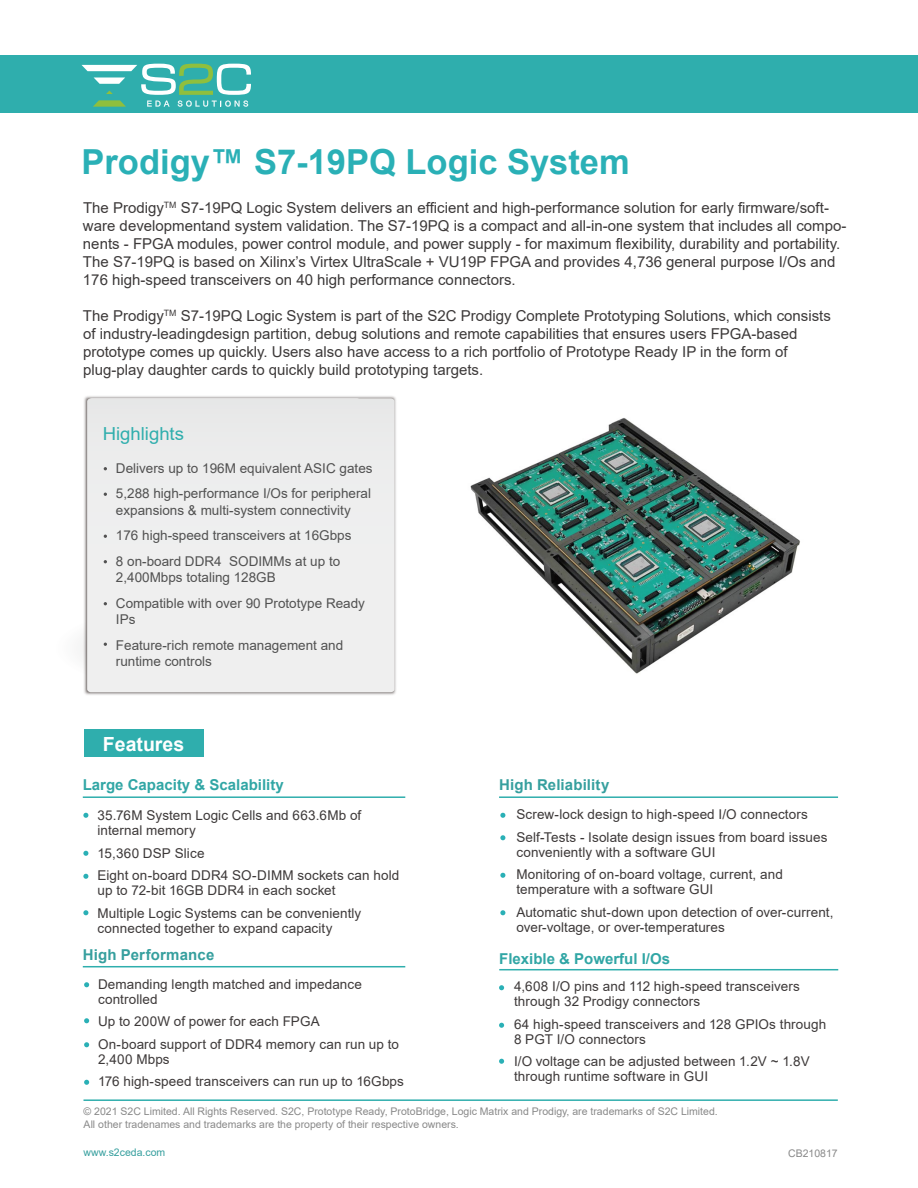
<style>
.page{position:relative;width:918px;height:1188px;background:#fff}
.page>*{position:absolute;margin:0;border:0;box-sizing:border-box;transform-origin:0 0}
.t1{font:700 34.5px "Arial";color:#2ab0b6}
.t2{font:700 19.5px "Arial";color:#fff}
.t3{font:18px "Arial";color:#2faead}
.t4{font:15px/18px "Arial";color:#3c3939}
.t5{font:700 15px "Arial";color:#31a6a5}
.t6{font:700 15px "Arial";letter-spacing:.01em;color:#369f9e}
.t7{font:13.5px/22.5px "Arial";letter-spacing:.005em;color:#3d3939}
.t8{font:13.5px/25.5px "Arial";color:#515151}
.t9{font:10.5px/13.5px "Arial";color:#898989}
.t10{font:10.5px "Arial";color:#369f9e}
</style>
<div class="page">
<div style="left:0;top:55px;width:918px;height:58px;background:#2faead"></div>
<img style="left:84px;top:396px;width:312px;height:299px">
<div style="left:87px;top:398px;width:307px;height:294px;background:#eee"></div>
<div style="left:82px;top:601px;width:298px;height:93px;background:#efefef"></div>
<hr style="left:83px;top:1099px;width:755px;height:2px;background:#2faead">
<div style="left:84px;top:729px;width:120px;height:28px;background:#2faead"></div>
<svg style="left:83px;top:813px;width:5px;height:5px"></svg>
<svg style="left:83px;top:851px;width:5px;height:5px"></svg>
<svg style="left:83px;top:874px;width:5px;height:5px"></svg>
<svg style="left:83px;top:910px;width:5px;height:5px"></svg>
<hr style="left:499px;top:796px;width:339px;height:2px;background:#2faead">
<hr style="left:83px;top:796px;width:322px;height:2px;background:#2faead">
<svg style="left:500px;top:813px;width:5px;height:5px"></svg>
<svg style="left:500px;top:835px;width:5px;height:5px"></svg>
<svg style="left:500px;top:873px;width:5px;height:5px"></svg>
<svg style="left:500px;top:910px;width:5px;height:5px"></svg>
<hr style="left:83px;top:966px;width:322px;height:1px;background:#2faead">
<svg style="left:84px;top:982px;width:5px;height:5px"></svg>
<svg style="left:84px;top:1018px;width:5px;height:5px"></svg>
<svg style="left:84px;top:1042px;width:5px;height:5px"></svg>
<svg style="left:84px;top:1080px;width:5px;height:5px"></svg>
<svg style="left:499px;top:985px;width:5px;height:5px"></svg>
<svg style="left:499px;top:1023px;width:5px;height:5px"></svg>
<svg style="left:499px;top:1059px;width:5px;height:5px"></svg>
<hr style="left:499px;top:969px;width:339px;height:1px;background:#2faead">
<svg style="left:81px;top:64px;width:170px;height:43px"></svg>
<img style="left:470px;top:418px;width:330px;height:256px">
<h1 class="t1" style="left:82px;top:138px;width:550px">Prodigy™ S7-19PQ Logic System</h1>
<p class="t4" style="left:83px;top:199px;width:765px">The Prodigy<sup>TM</sup> S7-19PQ Logic System delivers an efficient and high-performance solution for early firmware/soft&shy;ware developmentand system validation. The S7-19PQ is a compact and all-in-one system that includes all compo&shy;nents - FPGA modules, power control module, and power supply - for maximum flexibility, durability and portability.<br>The S7-19PQ is based on Xilinx’s Virtex UltraScale + VU19P FPGA and provides 4,736 general purpose I/Os and 176 high-speed transceivers on 40 high performance connectors.</p>
<p class="t4" style="left:83px;top:307px;width:749px">The Prodigy<sup>TM</sup> S7-19PQ Logic System is part of the S2C Prodigy Complete Prototyping Solutions, which consists of industry-leadingdesign partition, debug solutions and remote capabilities that ensures users FPGA-based prototype comes up quickly. Users also have access to a rich portfolio of Prototype Ready IP in the form of plug-play daughter cards to quickly build prototyping targets.</p>
<h3 class="t3" style="left:103px;top:421px;width:83px">Highlights</h3>
<p class="t8" style="left:116px;top:455px;width:258px">Delivers up to 196M equivalent ASIC gates<br>5,288 high-performance I/Os for peripheral</p>
<p class="t8" style="left:116px;top:497px;width:237px;text-align:justify">expansions &amp; multi-system connectivity 176 high-speed transceivers at 16Gbps 8 on-board DDR4 SODIMMs at up to</p>
<p class="t8" style="left:116px;top:565px;width:251px">2,400Mbps totaling 128GB<br>Compatible with over 90 Prototype Ready</p>
<p class="t8" style="left:116px;top:607px;width:229px">IPs<br>Feature-rich remote management and</p>
<p class="t8" style="left:116px;top:649px;width:98px">runtime controls</p>
<h2 class="t2" style="left:103px;top:730px;width:83px">Features</h2>
<p class="t5" style="left:83px;top:775px;width:202px">Large Capacity &amp; Scalability</p>
<p class="t6" style="left:499px;top:775px;width:112px">High Reliability</p>
<p class="t7" style="left:98px;top:808px;width:265px;line-height:15px">35.76M System Logic Cells and 663.6Mb of internal memory</p>
<p class="t7" style="left:98px;top:842px;width:303px">15,360 DSP Slice<br>Eight on-board DDR4 SO-DIMM sockets can hold</p>
<p class="t7" style="left:98px;top:879px;width:265px">up to 72-bit 16GB DDR4 in each socket<br>Multiple Logic Systems can be conveniently</p>
<p class="t7" style="left:98px;top:917px;width:236px">connected together to expand capacity</p>
<p class="t7" style="left:516px;top:803px;width:313px">Screw-lock design to high-speed I/O connectors<br>Self-Tests - Isolate design issues from board issues</p>
<p class="t7" style="left:516px;top:841px;width:268px">conveniently with a software GUI<br>Monitoring of on-board voltage, current, and</p>
<p class="t7" style="left:516px;top:878px;width:319px">temperature with a software GUI<br>Automatic shut-down upon detection of over-current,</p>
<p class="t7" style="left:516px;top:916px;width:210px">over-voltage, or over-temperatures</p>
<p class="t6" style="left:83px;top:944px;width:133px">High Performance</p>
<p class="t7" style="left:98px;top:976px;width:265px;line-height:15px">Demanding length matched and impedance controlled</p>
<p class="t7" style="left:98px;top:1010px;width:303px">Up to 200W of power for each FPGA<br>On-board support of DDR4 memory can run up to</p>
<p class="t7" style="left:98px;top:1048px;width:307px">2,400 Mbps<br>176 high-speed transceivers can run up to 16Gbps</p>
<p class="t5" style="left:499px;top:949px;width:172px">Flexible &amp; Powerful I/Os</p>
<p class="t7" style="left:514px;top:979px;width:287px;line-height:15px">4,608 I/O pins and 112 high-speed transceivers through 32 Prodigy connectors</p>
<p class="t7" style="left:514px;top:1017px;width:314px;line-height:15px">64 high-speed transceivers and 128 GPIOs through<br>8 PGT I/O connectors</p>
<p class="t7" style="left:514px;top:1054px;width:297px;line-height:15px">I/O voltage can be adjusted between 1.2V ~ 1.8V through runtime software in GUI</p>
<p class="t9" style="left:84px;top:1104px;width:636px">© 2021 S2C Limited. All Rights Reserved. S2C, Prototype Ready, ProtoBridge, Logic Matrix and Prodigy, are trademarks of S2C Limited.<br>All other tradenames and trademarks are the property of their respective owners.</p>
<p class="t10" style="left:84px;top:1145px;width:83px">www.s2ceda.com</p>
<p class="t9" style="left:788px;top:1146px;width:51px">CB210817</p>
</div>
